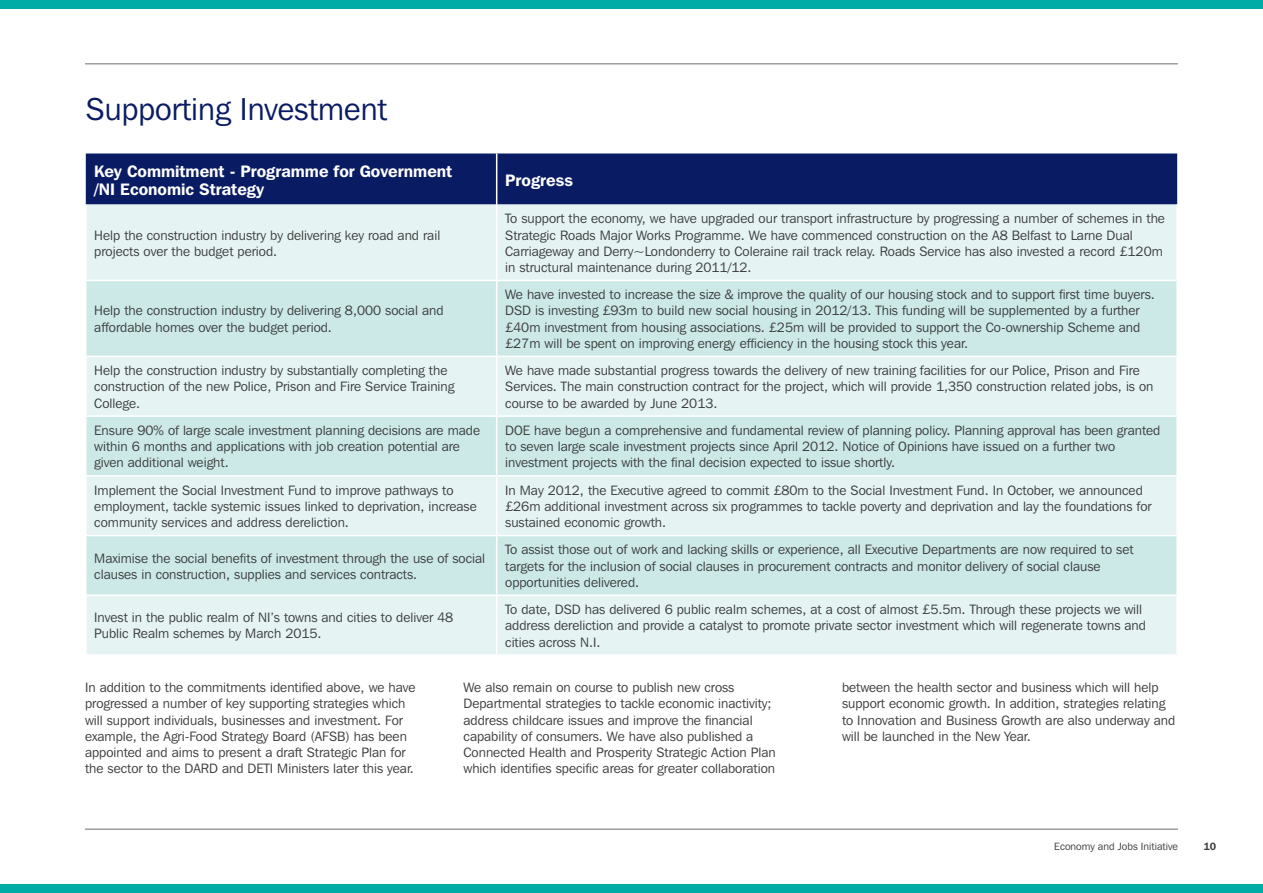
<style>
.page{position:relative;width:1263px;height:893px;background:#fff}
.page>*{position:absolute;margin:0;border:0;box-sizing:border-box;transform-origin:0 0}
.t1{font:31.5px "Franklin Gothic IT Cby BT";color:#091b63}
.t2{font:600 16.5px/18px "Franklin Gothic IT Cby BT";color:#fff}
.t3{font:13.5px/16.2px "Franklin Gothic IT Cby BT";color:#3e3e3f}
.t4{font:10.5px "Franklin Gothic IT Cby BT";color:#3e3e3f}
.t5{font:600 10.5px "Franklin Gothic IT Cby BT";color:#3e3e3f}
</style>
<div class="page">
<div style="left:86px;top:153px;width:1091px;height:52px;background:#091b63"></div>
<div style="left:87px;top:205px;width:1089px;height:449px;background:#e5f4f3"></div>
<svg style="left:87px;top:281px;width:1089px;height:314px;background:#d5edec"></svg>
<hr style="left:496px;top:153px;width:1px;height:52px;background:#fff">
<hr style="left:496px;top:205px;width:1px;height:75px;background:#fff">
<hr style="left:85px;top:280px;width:412px;height:1px;background:#fff">
<hr style="left:497px;top:280px;width:681px;height:1px;background:#fff">
<hr style="left:496px;top:281px;width:1px;height:75px;background:#fff">
<hr style="left:85px;top:356px;width:412px;height:1px;background:#fff">
<hr style="left:497px;top:356px;width:681px;height:1px;background:#fff">
<hr style="left:496px;top:357px;width:1px;height:58px;background:#fff">
<hr style="left:85px;top:415px;width:412px;height:2px;background:#fff">
<hr style="left:497px;top:415px;width:681px;height:2px;background:#fff">
<hr style="left:496px;top:417px;width:1px;height:58px;background:#fff">
<hr style="left:85px;top:475px;width:412px;height:2px;background:#fff">
<hr style="left:497px;top:475px;width:681px;height:2px;background:#fff">
<hr style="left:496px;top:477px;width:1px;height:58px;background:#fff">
<hr style="left:85px;top:535px;width:412px;height:1px;background:#fff">
<hr style="left:497px;top:535px;width:681px;height:1px;background:#fff">
<hr style="left:496px;top:536px;width:1px;height:59px;background:#fff">
<hr style="left:85px;top:595px;width:412px;height:1px;background:#fff">
<hr style="left:497px;top:595px;width:681px;height:1px;background:#fff">
<hr style="left:496px;top:596px;width:1px;height:58px;background:#fff">
<hr style="left:85px;top:63px;width:1093px;height:2px;background:#9f9d9d">
<hr style="left:85px;top:828px;width:1093px;height:2px;background:#9f9d9d">
<div style="left:0;top:884px;width:1263px;height:9px;background:#00aca5"></div>
<div style="left:0;top:0;width:1263px;height:9px;background:#00aca5"></div>
<h1 class="t1" style="left:86px;top:89px;width:303px">Supporting Investment</h1>
<p class="t2" style="left:94px;top:162px;width:359px">Key Commitment - Programme for Government /NI Economic Strategy</p>
<p class="t2" style="left:505px;top:171px;width:69px">Progress</p>
<p class="t3" style="left:94px;top:227px;width:347px">Help the construction industry by delivering key road and rail projects over the budget period.</p>
<p class="t3" style="left:505px;top:210px;width:661px">To support the economy, we have upgraded our transport infrastructure by progressing a number of schemes in the Strategic Roads Major Works Programme. We have commenced construction on the A8 Belfast to Larne Dual Carriageway and Derry~Londonderry to Coleraine rail track relay. Roads Service has also invested a record £120m in structural maintenance during 2011/12.</p>
<p class="t3" style="left:94px;top:302px;width:351px">Help the construction industry by delivering 8,000 social and affordable homes over the budget period.</p>
<p class="t3" style="left:505px;top:286px;width:651px">We have invested to increase the size &amp; improve the quality of our housing stock and to support first time buyers.<br>DSD is investing £93m to build new social housing in 2012/13. This funding will be supplemented by a further £40m investment from housing associations. £25m will be provided to support the Co-ownership Scheme and £27m will be spent on improving energy efficiency in the housing stock this year.</p>
<p class="t3" style="left:94px;top:362px;width:362px">Help the construction industry by substantially completing the construction of the new Police, Prison and Fire Service Training<br>College.</p>
<p class="t3" style="left:505px;top:362px;width:650px">We have made substantial progress towards the delivery of new training facilities for our Police, Prison and Fire<br>Services. The main construction contract for the project, which will provide 1,350 construction related jobs, is on course to be awarded by June 2013.</p>
<p class="t3" style="left:94px;top:422px;width:387px">Ensure 90% of large scale investment planning decisions are made within 6 months and applications with job creation potential are given additional weight.</p>
<p class="t3" style="left:505px;top:422px;width:657px">DOE have begun a comprehensive and fundamental review of planning policy. Planning approval has been granted to seven large scale investment projects since April 2012. Notice of Opinions have issued on a further two investment projects with the final decision expected to issue shortly.</p>
<p class="t3" style="left:94px;top:482px;width:384px">Implement the Social Investment Fund to improve pathways to employment, tackle systemic issues linked to deprivation, increase community services and address dereliction.</p>
<p class="t3" style="left:505px;top:482px;width:648px">In May 2012, the Executive agreed to commit £80m to the Social Investment Fund. In October, we announced £26m additional investment across six programmes to tackle poverty and deprivation and lay the foundations for sustained economic growth.</p>
<p class="t3" style="left:94px;top:549px;width:392px">Maximise the social benefits of investment through the use of social clauses in construction, supplies and services contracts.</p>
<p class="t3" style="left:505px;top:541px;width:630px">To assist those out of work and lacking skills or experience, all Executive Departments are now required to set targets for the inclusion of social clauses in procurement contracts and monitor delivery of social clause opportunities delivered.</p>
<p class="t3" style="left:94px;top:609px;width:361px">Invest in the public realm of NI’s towns and cities to deliver 48<br>Public Realm schemes by March 2015.</p>
<p class="t3" style="left:505px;top:601px;width:642px">To date, DSD has delivered 6 public realm schemes, at a cost of almost £5.5m. Through these projects we will address dereliction and provide a catalyst to promote private sector investment which will regenerate towns and cities across N.I.</p>
<p class="t3" style="left:85px;top:679px;width:332px">In addition to the commitments identified above, we have progressed a number of key supporting strategies which will support individuals, businesses and investment. For example, the Agri-Food Strategy Board (AFSB) has been appointed and aims to present a draft Strategic Plan for the sector to the DARD and DETI Ministers later this year.</p>
<p class="t3" style="left:463px;top:679px;width:314px">We also remain on course to publish new cross Departmental strategies to tackle economic inactivity; address childcare issues and improve the financial capability of consumers. We have also published a Connected Health and Prosperity Strategic Action Plan which identifies specific areas for greater collaboration</p>
<p class="t3" style="left:842px;top:679px;width:335px">between the health sector and business which will help support economic growth. In addition, strategies relating to Innovation and Business Growth are also underway and will be launched in the New Year.</p>
<p class="t4" style="left:1054px;top:840px;width:125px">Economy and Jobs Initiative</p>
<p class="t5" style="left:1203px;top:840px;width:14px">10</p>
</div>
